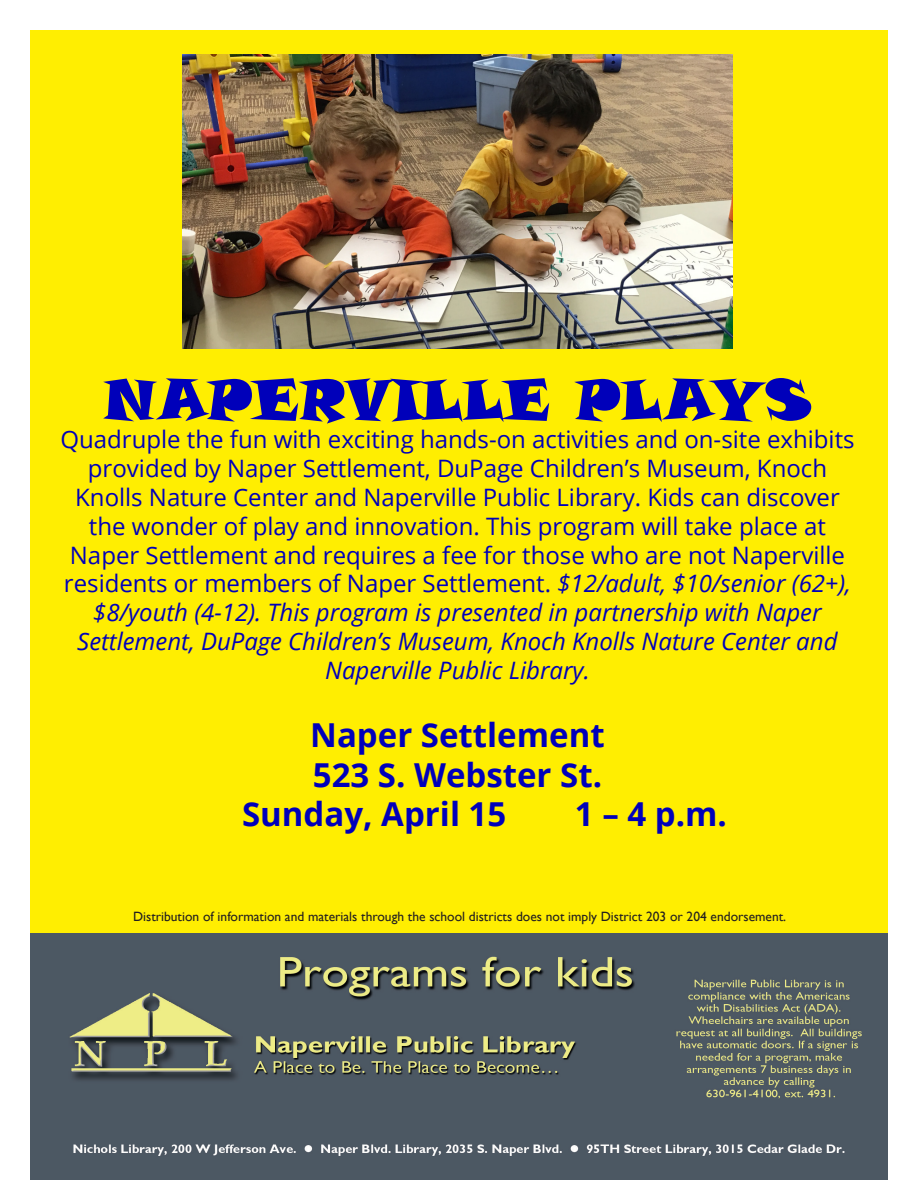
<style>
.page{position:relative;width:918px;height:1188px;background:#fff}
.page>*{position:absolute;margin:0;border:0;box-sizing:border-box;transform-origin:0 0}
.No_Spacing{font:57px "Snap ITC";color:#0000ba}
.No_Spacing-2{font:700 33px "Open Sans";color:#0000ba}
.No_Spacing-3{font:24px/28.8px "Open Sans";color:#0000ba;text-align:center}
.t1{font:13.5px "Gill Sans";color:#231f20}
.s1{font-style:italic}
</style>
<div class="page">
<div style="left:30px;top:30px;width:858px;height:903px;background:#ffee01"></div>
<img style="left:30px;top:933px;width:858px;height:246px">
<img style="left:182px;top:54px;width:551px;height:294px">
<p class="No_Spacing" style="left:103px;top:362px;width:711px">NAPERVILLE PLAYS</p>
<p class="No_Spacing-3" style="left:60px;top:425px;width:796px">Quadruple the fun with exciting hands-on activities and on-site exhibits provided by Naper Settlement, DuPage Children’s Museum, Knoch Knolls Nature Center and Naperville Public Library. Kids can discover the wonder of play and innovation. This program will take place at Naper Settlement and requires a fee for those who are not Naperville residents or members of Naper Settlement. <span class="s1">$12/adult, $10/senior (62+), $8/youth (4-12). This program is presented in partnership with Naper Settlement, DuPage Children’s Museum, Knoch Knolls Nature Center and Naperville Public Library.</span></p>
<p class="No_Spacing-2" style="left:310px;top:712px;width:296px">Naper Settlement</p>
<p class="No_Spacing-2" style="left:313px;top:752px;width:291px">523 S. Webster St.</p>
<p class="No_Spacing-2" style="left:242px;top:791px;width:266px">Sunday, April 15</p>
<p class="No_Spacing-2" style="left:575px;top:791px;width:154px">1 – 4 p.m.</p>
<p class="t1" style="left:133px;top:908px;width:655px">Distribution of information and materials through the school districts does not imply District 203 or 204 endorsement.</p>
</div>
